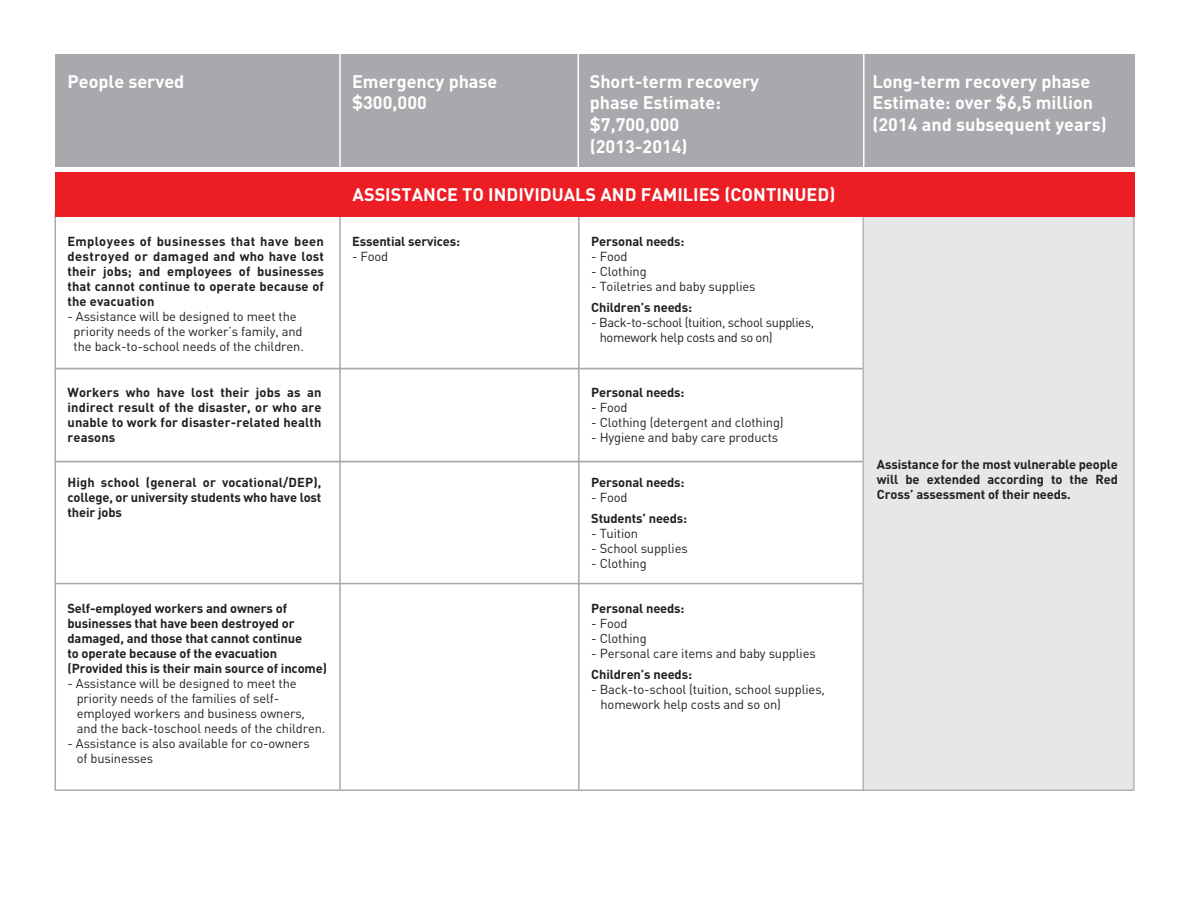
<style>
.page{position:relative;width:1188px;height:918px;background:#fff}
.page>*{position:absolute;margin:0;border:0;box-sizing:border-box;transform-origin:0 0}
.t1{font:700 18px/21.6px "DIN";color:#fff}
.t2{font:700 12.9px/15px "DIN";letter-spacing:-.01em;color:#231f20;text-align:justify}
.t3{font:12.9px/15px "DIN";letter-spacing:-.01em;color:#231f20}
.t4{font:12.9px/15px "DIN";letter-spacing:-.03em;color:#231f20}
</style>
<div class="page">
<hr style="left:55px;top:368px;width:808px;height:1px;background:#a7a9ac">
<hr style="left:55px;top:461px;width:808px;height:1px;background:#a7a9ac">
<hr style="left:55px;top:583px;width:808px;height:1px;background:#a7a9ac">
<div style="left:865px;top:218px;width:270px;height:573px;background:#e6e7e8"></div>
<hr style="left:339px;top:214px;width:2px;height:576px;background:#a7a9ac">
<hr style="left:578px;top:214px;width:2px;height:576px;background:#a7a9ac">
<div style="left:55px;top:54px;width:1080px;height:113px;background:#a7a9ac"></div>
<hr style="left:863px;top:50px;width:2px;height:118px;background:#fff">
<hr style="left:339px;top:50px;width:2px;height:118px;background:#fff">
<hr style="left:578px;top:50px;width:1px;height:118px;background:#fff">
<div style="left:55px;top:172px;width:1080px;height:46px;background:#ed1d24"></div>
<h1 class="t1" style="left:352px;top:70px;width:147px">Emergency phase $300,000</h1>
<h1 class="t1" style="left:590px;top:70px;width:171px">Short-term recovery phase Estimate: $7,700,000 (2013-2014)</h1>
<h1 class="t1" style="left:353px;top:183px;width:484px">ASSISTANCE TO INDIVIDUALS AND FAMILIES (CONTINUED)</h1>
<h1 class="t1" style="left:68px;top:70px;width:118px">People served</h1>
<h1 class="t1" style="left:872px;top:70px;width:236px">Long-term recovery phase<br>Estimate: over $6,5 million (2014 and subsequent years)</h1>
<p class="t2" style="left:67px;top:233px;width:258px">Employees of businesses that have been destroyed or damaged and who have lost their jobs; and employees of businesses that cannot continue to operate because of the evacuation</p>
<p class="t3" style="left:67px;top:309px;width:238px;text-align:center">- Assistance will be designed to meet the priority needs of the worker’s family, and the back-to-school needs of the children.</p>
<p class="t2" style="left:67px;top:384px;width:256px">Workers who have lost their jobs as an indirect result of the disaster, or who are unable to work for disaster-related health reasons</p>
<p class="t2" style="left:67px;top:474px;width:256px">High school (general or vocational/DEP), college, or university students who have lost their jobs</p>
<p class="t2" style="left:352px;top:233px;width:110px">Essential services:</p>
<p class="t3" style="left:352px;top:249px;width:38px">- Food</p>
<p class="t2" style="left:67px;top:600px;width:261px;text-align:left">Self-employed workers and owners of businesses that have been destroyed or damaged, and those that cannot continue<br>to operate because of the evacuation (Provided this is their main source of income)</p>
<p class="t3" style="left:77px;top:675px;width:250px;text-indent:-9px">- Assistance will be designed to meet the priority needs of the families of self&shy;employed workers and business owners, and the back-toschool needs of the children.</p>
<p class="t3" style="left:77px;top:735px;width:235px;text-indent:-9px">- Assistance is also available for co-owners of businesses</p>
<p class="t2" style="left:591px;top:233px;width:95px">Personal needs:</p>
<p class="t3" style="left:591px;top:248px;width:38px">- Food</p>
<p class="t3" style="left:591px;top:263px;width:57px">- Clothing</p>
<p class="t3" style="left:591px;top:278px;width:166px">- Toiletries and baby supplies</p>
<p class="t2" style="left:591px;top:299px;width:102px">Children’s needs:</p>
<p class="t4" style="left:600px;top:314px;width:216px;text-indent:-8px">- Back-to-school (tuition, school supplies, homework help costs and so on)</p>
<p class="t2" style="left:591px;top:384px;width:95px">Personal needs:</p>
<p class="t3" style="left:591px;top:400px;width:38px">- Food</p>
<p class="t3" style="left:591px;top:415px;width:194px">- Clothing (detergent and clothing)</p>
<p class="t3" style="left:591px;top:430px;width:189px">- Hygiene and baby care products</p>
<p class="t2" style="left:591px;top:474px;width:95px">Personal needs:</p>
<p class="t3" style="left:591px;top:490px;width:38px">- Food</p>
<p class="t2" style="left:591px;top:510px;width:98px">Students’ needs:</p>
<p class="t3" style="left:591px;top:526px;width:48px">- Tuition</p>
<p class="t3" style="left:591px;top:541px;width:98px">- School supplies</p>
<p class="t3" style="left:591px;top:556px;width:57px">- Clothing</p>
<p class="t2" style="left:591px;top:600px;width:95px">Personal needs:</p>
<p class="t3" style="left:591px;top:615px;width:38px">- Food</p>
<p class="t3" style="left:591px;top:630px;width:57px">- Clothing</p>
<p class="t3" style="left:591px;top:645px;width:226px">- Personal care items and baby supplies</p>
<p class="t2" style="left:591px;top:666px;width:102px">Children’s needs:</p>
<p class="t3" style="left:601px;top:681px;width:226px;text-indent:-9px">- Back-to-school (tuition, school supplies, homework help costs and so on)</p>
<p class="t2" style="left:877px;top:456px;width:243px">Assistance for the most vulnerable people will be extended according to the Red Cross’ assessment of their needs.</p>
</div>
